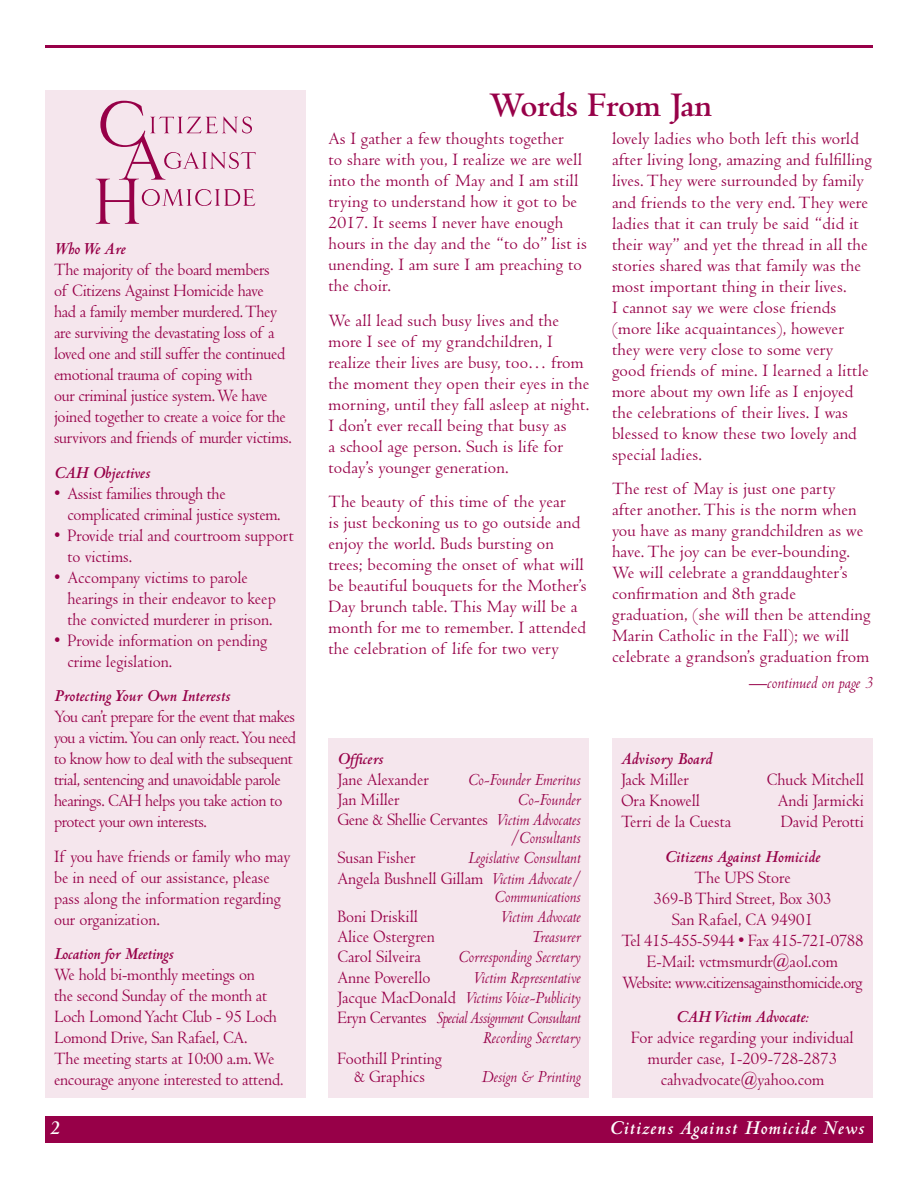
<style>
.page{position:relative;width:918px;height:1188px;background:#fff}
.page>*{position:absolute;margin:0;border:0;box-sizing:border-box;transform-origin:0 0}
.t1{font:700 36px "Centaur";letter-spacing:-.015em;color:#970048}
.t2{font:italic 700 21px "Centaur";letter-spacing:.05em;color:#fff}
.t3{font:18px/21px "Centaur";color:#970048}
.t4{font:18px/21px "Centaur";color:#970048;scale:.95 1}
.t5{font:italic 18px/20.2px "Centaur";color:#970048;text-align:right;scale:.95 1}
.t6{font:18px/21px "Centaur";letter-spacing:-.025em;color:#970048;scale:.95 1}
.t7{font:18px/21px "Centaur";letter-spacing:-.02em;color:#970048;text-align:center;scale:.95 1}
.t8{font:italic 700 18px "Centaur";color:#970048}
.t9{font:italic 18px "Centaur";color:#970048}
.s1{font-style:normal}
</style>
<div class="page">
<div style="left:45px;top:1116px;width:828px;height:27px;background:#970048"></div>
<hr style="left:45px;top:45px;width:828px;height:3px;background:#970048">
<div style="left:45px;top:90px;width:261px;height:1008px;background:#f5e6ed"></div>
<div style="left:328px;top:738px;width:262px;height:360px;background:#f5e6ed"></div>
<div style="left:612px;top:738px;width:261px;height:360px;background:#f5e6ed"></div>
<svg style="left:95px;top:101px;width:161px;height:123px"></svg>
<p class="t8" style="left:54px;top:239px;width:73px">Who We Are</p>
<p class="t4" style="left:54px;top:259px;width:252px">The majority of the board members<br>of Citizens Against Homicide have<br>had a family member murdered. They are surviving the devastating loss of a loved one and still suffer the continued emotional trauma of coping with<br>our criminal justice system. We have joined together to create a voice for the survivors and friends of murder victims.</p>
<p class="t8" style="left:54px;top:463px;width:98px">CAH Objectives</p>
<p class="t4" style="left:67px;top:483px;width:226px;text-indent:-13px">• Assist families through the complicated criminal justice system.</p>
<p class="t4" style="left:67px;top:525px;width:240px;text-indent:-13px">• Provide trial and courtroom support to victims.</p>
<p class="t4" style="left:67px;top:567px;width:221px;text-indent:-13px">• Accompany victims to parole hearings in their endeavor to keep the convicted murderer in prison.</p>
<p class="t4" style="left:67px;top:630px;width:212px;text-indent:-13px">• Provide information on pending crime legislation.</p>
<p class="t8" style="left:54px;top:686px;width:178px">Protecting Your Own Interests</p>
<p class="t6" style="left:54px;top:706px;width:256px">You can’t prepare for the event that makes you a victim. You can only react. You need to know how to deal with the subsequent trial, sentencing and unavoidable parole hearings. CAH helps you take action to protect your own interests.</p>
<p class="t4" style="left:54px;top:846px;width:250px">If you have friends or family who may be in need of our assistance, please pass along the information regarding our organization.</p>
<p class="t8" style="left:54px;top:944px;width:121px">Location for Meetings</p>
<p class="t4" style="left:54px;top:964px;width:243px">We hold bi-monthly meetings on<br>the second Sunday of the month at<br>Loch Lomond Yacht Club - 95 Loch<br>Lomond Drive, San Rafael, CA.<br>The meeting starts at 10:00 a.m. We encourage anyone interested to attend.</p>
<h1 class="t1" style="left:489px;top:85px;width:224px">Words From Jan</h1>
<p class="t3" style="left:328px;top:129px;width:260px">As I gather a few thoughts together<br>to share with you, I realize we are well into the month of May and I am still trying to understand how it got to be<br>2017. It seems I never have enough hours in the day and the “to do” list is unending. I am sure I am preaching to the choir.</p>
<p class="t3" style="left:328px;top:310px;width:262px">We all lead such busy lives and the more I see of my grandchildren, I realize their lives are busy, too… from the moment they open their eyes in the morning, until they fall asleep at night.<br>I don’t ever recall being that busy as<br>a school age person. Such is life for today’s younger generation.</p>
<p class="t3" style="left:328px;top:492px;width:260px">The beauty of this time of the year<br>is just beckoning us to go outside and enjoy the world. Buds bursting on trees; becoming the onset of what will be beautiful bouquets for the Mother’s Day brunch table. This May will be a month for me to remember. I attended the celebration of life for two very</p>
<p class="t3" style="left:612px;top:129px;width:261px">lovely ladies who both left this world after living long, amazing and fulfilling lives. They were surrounded by family and friends to the very end. They were ladies that it can truly be said “did it their way” and yet the thread in all the stories shared was that family was the most important thing in their lives.<br>I cannot say we were close friends (more like acquaintances), however they were very close to some very<br>good friends of mine. I learned a little more about my own life as I enjoyed the celebrations of their lives. I was blessed to know these two lovely and special ladies.</p>
<p class="t3" style="left:612px;top:478px;width:260px">The rest of May is just one party<br>after another. This is the norm when you have as many grandchildren as we have. The joy can be ever-bounding.<br>We will celebrate a granddaughter’s confirmation and 8th grade graduation, (she will then be attending Marin Catholic in the Fall); we will celebrate a grandson’s graduation from</p>
<p class="t9" style="left:749px;top:673px;width:126px">—continued on page 3</p>
<p class="t8" style="left:338px;top:750px;width:47px">Officers</p>
<p class="t4" style="left:338px;top:769px;width:97px">Jane Alexander</p>
<p class="t5" style="left:468px;top:770px;width:120px">Co-Founder Emeritus</p>
<p class="t4" style="left:338px;top:789px;width:67px">Jan Miller</p>
<p class="t5" style="left:338px;top:790px;width:257px">Co-Founder<br><span class="s1">Gene &amp; Shellie Cervantes</span> Victim Advocates</p>
<p class="t5" style="left:510px;top:828px;width:76px">/Consultants</p>
<p class="t4" style="left:338px;top:848px;width:84px">Susan Fisher</p>
<p class="t5" style="left:338px;top:848px;width:257px">Legislative Consultant<br><span class="s1">Angela Bushnell Gillam</span> Victim Advocate/</p>
<p class="t5" style="left:494px;top:887px;width:92px">Communications</p>
<p class="t4" style="left:338px;top:906px;width:86px">Boni Driskill</p>
<p class="t5" style="left:501px;top:907px;width:86px">Victim Advocate</p>
<p class="t4" style="left:338px;top:927px;width:104px">Alice Ostergren</p>
<p class="t5" style="left:532px;top:927px;width:53px">Treasurer</p>
<p class="t4" style="left:338px;top:947px;width:89px">Carol Silveira</p>
<p class="t5" style="left:458px;top:947px;width:130px">Corresponding Secretary</p>
<p class="t4" style="left:338px;top:967px;width:99px">Anne Poverello</p>
<p class="t5" style="left:338px;top:968px;width:257px">Victim Representative<br><span class="s1">Jacque MacDonald</span> Victims Voice-Publicity <span class="s1">Eryn Cervantes</span> Special Assignment Consultant Recording Secretary</p>
<p class="t4" style="left:338px;top:1050px;width:112px;line-height:18px;text-align:center">Foothill Printing &amp; Graphics</p>
<p class="t5" style="left:482px;top:1067px;width:105px">Design &amp; Printing</p>
<p class="t8" style="left:621px;top:750px;width:93px">Advisory Board</p>
<p class="t4" style="left:621px;top:770px;width:73px">Jack Miller</p>
<p class="t4" style="left:767px;top:770px;width:104px">Chuck Mitchell</p>
<p class="t4" style="left:621px;top:791px;width:85px">Ora Knowell</p>
<p class="t4" style="left:778px;top:791px;width:92px">Andi Jarmicki</p>
<p class="t4" style="left:621px;top:812px;width:117px">Terri de la Cuesta</p>
<p class="t4" style="left:781px;top:812px;width:89px">David Perotti</p>
<p class="t8" style="left:665px;top:847px;width:157px">Citizens Against Homicide</p>
<p class="t7" style="left:622px;top:867px;width:256px">The UPS Store<br>369-B Third Street, Box 303<br>San Rafael, CA 94901<br>Tel 415-455-5944 • Fax 415-721-0788<br>E-Mail: vctmsmurdr@aol.com<br>Website: www.citizensagainsthomicide.org</p>
<p class="t8" style="left:676px;top:1008px;width:134px">CAH Victim Advocate:</p>
<p class="t4" style="left:631px;top:1028px;width:236px;text-align:center">For advice regarding your individual murder case, 1-209-728-2873 cahvadvocate@yahoo.com</p>
<p class="t2" style="left:50px;top:1117px;width:12px">2</p>
<p class="t2" style="left:609px;top:1117px;width:256px">Citizens Against Homicide News</p>
</div>
